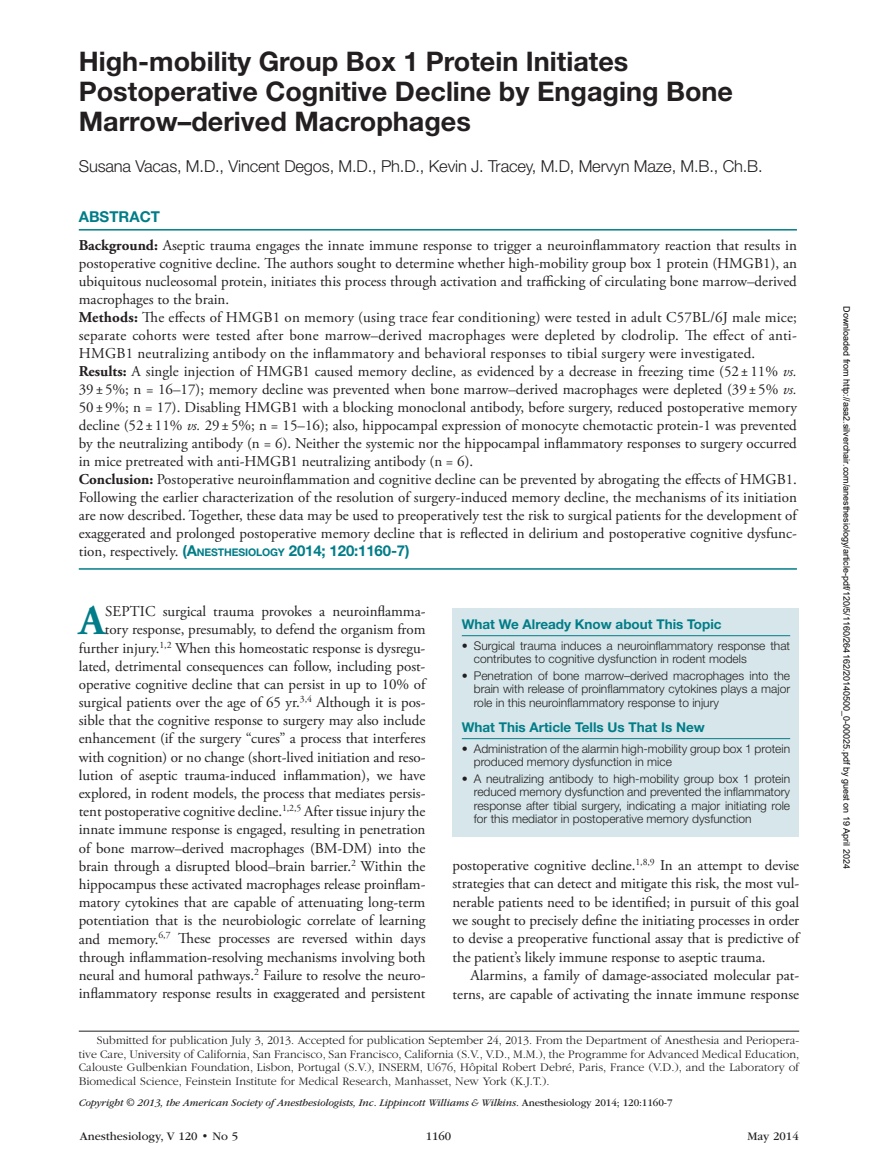
<style>
.page{position:relative;width:878px;height:1175px;background:#fff}
.page>*{position:absolute;margin:0;border:0;box-sizing:border-box;transform-origin:0 0}
.t1{font:700 42.15px "Adobe Garamond Pro";color:#007d88}
.t2{font:700 27px/30px "Helvetica Neue LT Std";color:#231f20}
.t3{font:300 16.5px "Helvetica Neue LT Std";letter-spacing:-.01em;color:#231f20}
.t4{font:15px/18.1px "Adobe Garamond Pro";color:#231f20;text-align:right}
.t5{font:700 15px "Helvetica Neue LT Std";color:#007d88}
.t6{font:700 13.5px "Helvetica Neue LT Std";color:#007d88}
.t7{font:300 12px/13.5px "Helvetica Neue LT Std";color:#231f20}
.t8{font:300 12px/13.5px "ITC Garamond Std";color:#231f20;text-align:justify}
.t9{font:12px "ITC Garamond Std";color:#231f20}
.t10{font:italic 10.5px "ITC Garamond Std";letter-spacing:-.01em;color:#231f20}
.t11{font:9px "Arial";color:#000}
.s1{font-weight:700}
.s2{font-style:italic}
.s3{font-family:"Helvetica Neue LT Std";font-weight:700;color:#007d88}
.s4{font-family:"Helvetica Neue LT Std";font-weight:700;font-size:10.5px;color:#007d88}
.s5{font-style:normal}
</style>
<div class="page">
<div style="left:452px;top:608px;width:347px;height:228px;background:#d6e6ea"></div>
<hr style="left:462px;top:635px;width:328px;height:1px;background:#007d88">
<hr style="left:462px;top:738px;width:328px;height:1px;background:#007d88">
<hr style="left:79px;top:1030px;width:720px;height:1px;background:#231f20">
<hr style="left:79px;top:229px;width:717px;height:1px;background:#007d88">
<hr style="left:79px;top:568px;width:717px;height:1px;background:#007d88">
<h2 class="t2" style="left:79px;top:46px;width:655px">High-mobility Group Box 1 Protein Initiates<br>Postoperative Cognitive Decline by Engaging Bone<br>Marrow–derived Macrophages</h2>
<p class="t3" style="left:79px;top:156px;width:685px">Susana Vacas, M.D., Vincent Degos, M.D., Ph.D., Kevin J. Tracey, M.D, Mervyn Maze, M.B., Ch.B.</p>
<p class="t5" style="left:79px;top:207px;width:83px">ABSTRACT</p>
<p class="t4" style="left:79px;top:237px;width:719px;text-align:left"><span class="s1">Background:</span> Aseptic trauma engages the innate immune response to trigger a neuroinflammatory reaction that results in postoperative cognitive decline. The authors sought to determine whether high-mobility group box 1 protein (HMGB1), an ubiquitous nucleosomal protein, initiates this process through activation and trafficking of circulating bone marrow–derived macrophages to the brain.<br><span class="s1">Methods:</span> The effects of HMGB1 on memory (using trace fear conditioning) were tested in adult C57BL/6J male mice; separate cohorts were tested after bone marrow–derived macrophages were depleted by clodrolip. The effect of anti-HMGB1 neutralizing antibody on the inflammatory and behavioral responses to tibial surgery were investigated.<br><span class="s1">Results:</span> A single injection of HMGB1 caused memory decline, as evidenced by a decrease in freezing time (52±11% <span class="s2">vs.<br></span>39±5%; n = 16–17); memory decline was prevented when bone marrow–derived macrophages were depleted (39 ± 5% <span class="s2">vs.<br></span>50±9%; n = 17). Disabling HMGB1 with a blocking monoclonal antibody, before surgery, reduced postoperative memory decline (52±11% <span class="s2">vs.</span> 29 ± 5%; n = 15–16); also, hippocampal expression of monocyte chemotactic protein-1 was prevented by the neutralizing antibody (n = 6). Neither the systemic nor the hippocampal inflammatory responses to surgery occurred in mice pretreated with anti-HMGB1 neutralizing antibody (n = 6).<br><span class="s1">Conclusion:</span> Postoperative neuroinflammation and cognitive decline can be prevented by abrogating the effects of HMGB1.<br>Following the earlier characterization of the resolution of surgery-induced memory decline, the mechanisms of its initiation are now described. Together, these data may be used to preoperatively test the risk to surgical patients for the development of exaggerated and prolonged postoperative memory decline that is reflected in delirium and postoperative cognitive dysfunc&shy;tion, respectively. <span class="s3">(A</span><span class="s4">NESTHESIOLOGY</span> <span class="s3">2014; 120:1160-7)</span></p>
<p class="t4" style="left:79px;top:603px;width:348px">SEPTIC surgical trauma provokes a neuroinflamma&shy;tory response, presumably, to defend the organism from further injury.<sup>1,2</sup> When this homeostatic response is dysregu&shy;lated, detrimental consequences can follow, including post&shy;operative cognitive decline that can persist in up to 10% of surgical patients over the age of 65 yr.<sup>3,4</sup> Although it is pos&shy;sible that the cognitive response to surgery may also include enhancement (if the surgery “cures” a process that interferes with cognition) or no change (short-lived initiation and reso&shy;lution of aseptic trauma-induced inflammation), we have explored, in rodent models, the process that mediates persis&shy;tent postoperative cognitive decline.<sup>1,2,5</sup> After tissue injury the innate immune response is engaged, resulting in penetration of bone marrow–derived macrophages (BM-DM) into the brain through a disrupted blood–brain barrier.<sup>2</sup> Within the hippocampus these activated macrophages release proinflam&shy;matory cytokines that are capable of attenuating long-term potentiation that is the neurobiologic correlate of learning and memory.<sup>6,7</sup> These processes are reversed within days through inflammation-resolving mechanisms involving both neural and humoral pathways.<sup>2</sup> Failure to resolve the neuro&shy;inflammatory response results in exaggerated and persistent</p>
<h1 class="t1" style="left:79px;top:596px;width:28px">A</h1>
<p class="t6" style="left:462px;top:616px;width:261px">What We Already Know about This Topic</p>
<p class="t7" style="left:474px;top:638px;width:318px;text-indent:-12px">• Surgical trauma induces a neuroinflammatory response that contributes to cognitive dysfunction in rodent models</p>
<p class="t7" style="left:473px;top:668px;width:318px;text-align:justify;text-indent:-12px">• Penetration of bone marrow–derived macrophages into the brain with release of proinflammatory cytokines plays a major role in this neuroinflammatory response to injury</p>
<p class="t6" style="left:462px;top:719px;width:244px">What This Article Tells Us That Is New</p>
<p class="t7" style="left:474px;top:741px;width:318px;text-indent:-12px">• Administration of the alarmin high-mobility group box 1 protein produced memory dysfunction in mice</p>
<p class="t7" style="left:474px;top:771px;width:318px;text-align:justify;text-indent:-12px">• A neutralizing antibody to high-mobility group box 1 protein reduced memory dysfunction and prevented the inflammatory response after tibial surgery, indicating a major initiating role for this mediator in postoperative memory dysfunction</p>
<p class="t4" style="left:452px;top:856px;width:348px;text-align:justify">postoperative cognitive decline.<sup>1,8,9</sup> In an attempt to devise strategies that can detect and mitigate this risk, the most vul&shy;nerable patients need to be identified; in pursuit of this goal we sought to precisely define the initiating processes in order to devise a preoperative functional assay that is predictive of the patient’s likely immune response to aseptic trauma.</p>
<p class="t4" style="left:452px;top:966px;width:348px">Alarmins, a family of damage-associated molecular pat&shy;terns, are capable of activating the innate immune response</p>
<p class="t8" style="left:79px;top:1033px;width:722px;text-indent:18px">Submitted for publication July 3, 2013. Accepted for publication September 24, 2013. From the Department of Anesthesia and Periopera&shy;tive Care, University of California, San Francisco, San Francisco, California (S.V., V.D., M.M.), the Programme for Advanced Medical Education, Calouste Gulbenkian Foundation, Lisbon, Portugal (S.V.), INSERM, U676, Hôpital Robert Debré, Paris, France (V.D.), and the Laboratory of Biomedical Science, Feinstein Institute for Medical Research, Manhasset, New York (K.J.T.).</p>
<p class="t10" style="left:79px;top:1096px;width:595px">Copyright © 2013, the American Society of Anesthesiologists, Inc. Lippincott Williams &amp; Wilkins. <span class="s5">Anesthesiology 2014; 120:1160-7</span></p>
<p class="t9" style="left:80px;top:1130px;width:160px">Anesthesiology, V 120 • No 5</p>
<p class="t9" style="left:426px;top:1130px;width:27px">1160</p>
<p class="t9" style="left:747px;top:1130px;width:53px">May 2014</p>
<p class="t11" style="left:850px;top:306px;width:564px;rotate:90deg">Downloaded from http://asa2.silverchair.com/anesthesiology/article-pdf/120/5/1160/264162/20140500_0-00025.pdf by guest on 19 April 2024</p>
</div>
